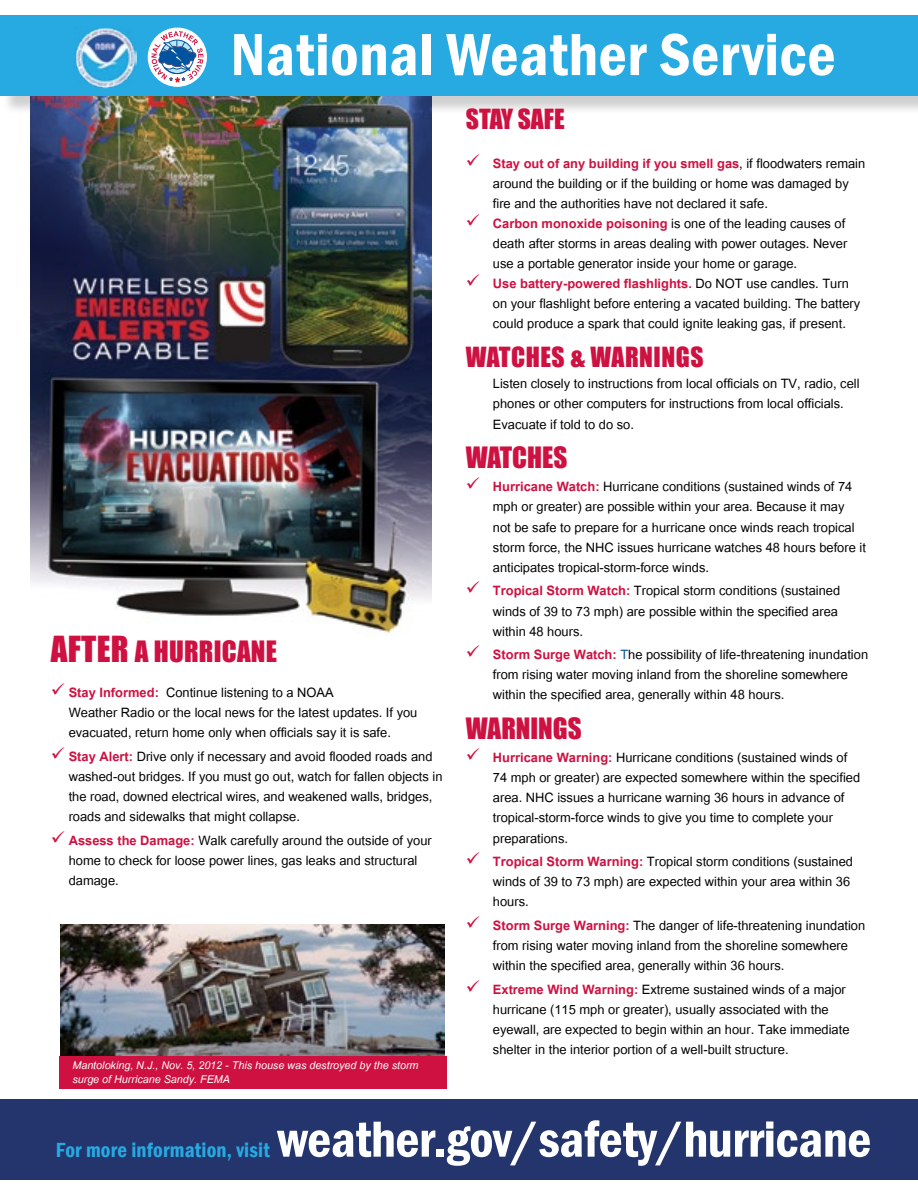
<style>
.page{position:relative;width:918px;height:1188px;background:#fff}
.page>*{position:absolute;margin:0;border:0;box-sizing:border-box;transform-origin:0 0}
.t1{font:600 condensed 61.5px "Franklin Gothic";letter-spacing:.01em;color:#fff}
.t2{font:600 condensed 52.5px "Franklin Gothic";letter-spacing:-.01em;color:#fff}
.subhead{font:27px "Impact";letter-spacing:.01em;color:#ce1141}
.bullet{font:27px "Impact";color:#ce1141}
.bullet-2{font:25.5px "Impact";letter-spacing:.02em;color:#ce1141}
.bullet-3{font:25.5px "Impact";color:#ce1141}
.t3{font:600 condensed 21px "Franklin Gothic";letter-spacing:.01em;color:#27aae1}
.subhead-2{font:18px/20.1px "Utsaah";color:#000}
.bullet-4{font:italic 15px/13.5px "Utsaah";color:#fff}
.s1{font-size:33px}
.s2{font-weight:700;color:#ce1141}
.s3{color:#00539f}
</style>
<div class="page">
<div style="left:0;top:1099px;width:918px;height:81px;background:#24356e"></div>
<div style="left:3px;top:18px;width:915px;height:97px;background:#000;opacity:.19"></div>
<div style="left:0;top:15px;width:918px;height:81px;background:#27aae1"></div>
<hr style="left:917px;top:110px;width:1px;height:183px;background:#ce1141">
<img style="left:75px;top:27px;width:62px;height:61px">
<div style="left:148px;top:28px;width:58px;height:58px;background:#fff;border-radius:50%"></div>
<div style="left:148px;top:28px;width:59px;height:59px;border:1px solid #fff;border-radius:50%"></div>
<svg style="left:151px;top:31px;width:52px;height:51px"></svg>
<img style="left:30px;top:97px;width:402px;height:528px">
<svg style="left:47px;top:614px;width:233px;height:11px"></svg>
<img style="left:61px;top:924px;width:383px;height:133px">
<div style="left:59px;top:1057px;width:387px;height:32px;background:#ce1141"></div>
<h1 class="t1" style="left:231px;top:13px;width:607px">National Weather Service</h1>
<p class="subhead" style="left:51px;top:631px;width:228px"><span class="s1">AFTER</span> A HURRICANE</p>
<p class="subhead-2" style="left:69px;top:684px;width:350px"><span class="s2">Stay Informed:</span> Continue listening to a NOAA<br>Weather Radio or the local news for the latest updates. If you evacuated, return home only when officials say it is safe.</p>
<p class="subhead-2" style="left:69px;top:748px;width:375px"><span class="s2">Stay Alert:</span> Drive only if necessary and avoid flooded roads and washed-out bridges. If you must go out, watch for fallen objects in the road, downed electrical wires, and weakened walls, bridges, roads and sidewalks that might collapse.</p>
<p class="subhead-2" style="left:69px;top:832px;width:365px"><span class="s2">Assess the Damage:</span> Walk carefully around the outside of your home to check for loose power lines, gas leaks and structural damage.</p>
<p class="bullet-4" style="left:72px;top:1060px;width:348px">Mantoloking, N.J., Nov. 5, 2012 - This house was destroyed by the storm surge of Hurricane Sandy. FEMA</p>
<p class="bullet-3" style="left:466px;top:99px;width:100px">STAY SAFE</p>
<p class="subhead-2" style="left:493px;top:154px;width:374px"><span class="s2">Stay out of any building if you smell gas</span>, if floodwaters remain around the building or if the building or home was damaged by fire and the authorities have not declared it safe.</p>
<p class="subhead-2" style="left:493px;top:215px;width:356px;text-align:justify"><span class="s2">Carbon monoxide poisoning</span> is one of the leading causes of death after storms in areas dealing with power outages. Never use a portable generator inside your home or garage.</p>
<p class="subhead-2" style="left:493px;top:275px;width:369px"><span class="s2">Use battery-powered flashlights.</span> Do NOT use candles. Turn on your flashlight before entering a vacated building. The battery could produce a spark that could ignite leaking gas, if present.</p>
<p class="bullet-2" style="left:466px;top:338px;width:239px">WATCHES &amp; WARNINGS</p>
<p class="subhead-2" style="left:493px;top:374px;width:368px;line-height:20.5px">Listen closely to instructions from local officials on TV, radio, cell phones or other computers for instructions from local officials.<br>Evacuate if told to do so.</p>
<p class="bullet" style="left:466px;top:436px;width:103px">WATCHES</p>
<p class="subhead-2" style="left:493px;top:478px;width:375px"><span class="s2">Hurricane Watch:</span> Hurricane conditions (sustained winds of 74 mph or greater) are possible within your area. Because it may not be safe to prepare for a hurricane once winds reach tropical storm force, the NHC issues hurricane watches 48 hours before it anticipates tropical-storm-force winds.</p>
<p class="subhead-2" style="left:493px;top:582px;width:349px;text-align:justify"><span class="s2">Tropical Storm Watch:</span> Tropical storm conditions (sustained winds of 39 to 73 mph) are possible within the specified area within 48 hours.</p>
<p class="subhead-2" style="left:493px;top:646px;width:377px"><span class="s2">Storm Surge Watch:</span> <span class="s3">T</span>he possibility of life-threatening inundation from rising water moving inland from the shoreline somewhere within the specified area, generally within 48 hours.</p>
<p class="bullet" style="left:466px;top:707px;width:117px">WARNINGS</p>
<p class="subhead-2" style="left:493px;top:749px;width:369px"><span class="s2">Hurricane Warning:</span> Hurricane conditions (sustained winds of 74 mph or greater) are expected somewhere within the specified area. NHC issues a hurricane warning 36 hours in advance of tropical-storm-force winds to give you time to complete your preparations.</p>
<p class="subhead-2" style="left:493px;top:853px;width:362px"><span class="s2">Tropical Storm Warning:</span> Tropical storm conditions (sustained winds of 39 to 73 mph) are expected within your area within 36 hours.</p>
<p class="subhead-2" style="left:493px;top:917px;width:374px"><span class="s2">Storm Surge Warning:</span> The danger of life-threatening inundation from rising water moving inland from the shoreline somewhere within the specified area, generally within 36 hours.</p>
<p class="subhead-2" style="left:493px;top:981px;width:358px"><span class="s2">Extreme Wind Warning:</span> Extreme sustained winds of a major hurricane (115 mph or greater), usually associated with the eyewall, are expected to begin within an hour. Take immediate shelter in the interior portion of a well-built structure.</p>
<h2 class="t2" style="left:277px;top:1104px;width:596px">weather.gov/safety/hurricane</h2>
<p class="t3" style="left:56px;top:1136px;width:216px">For more information, visit</p>
</div>
